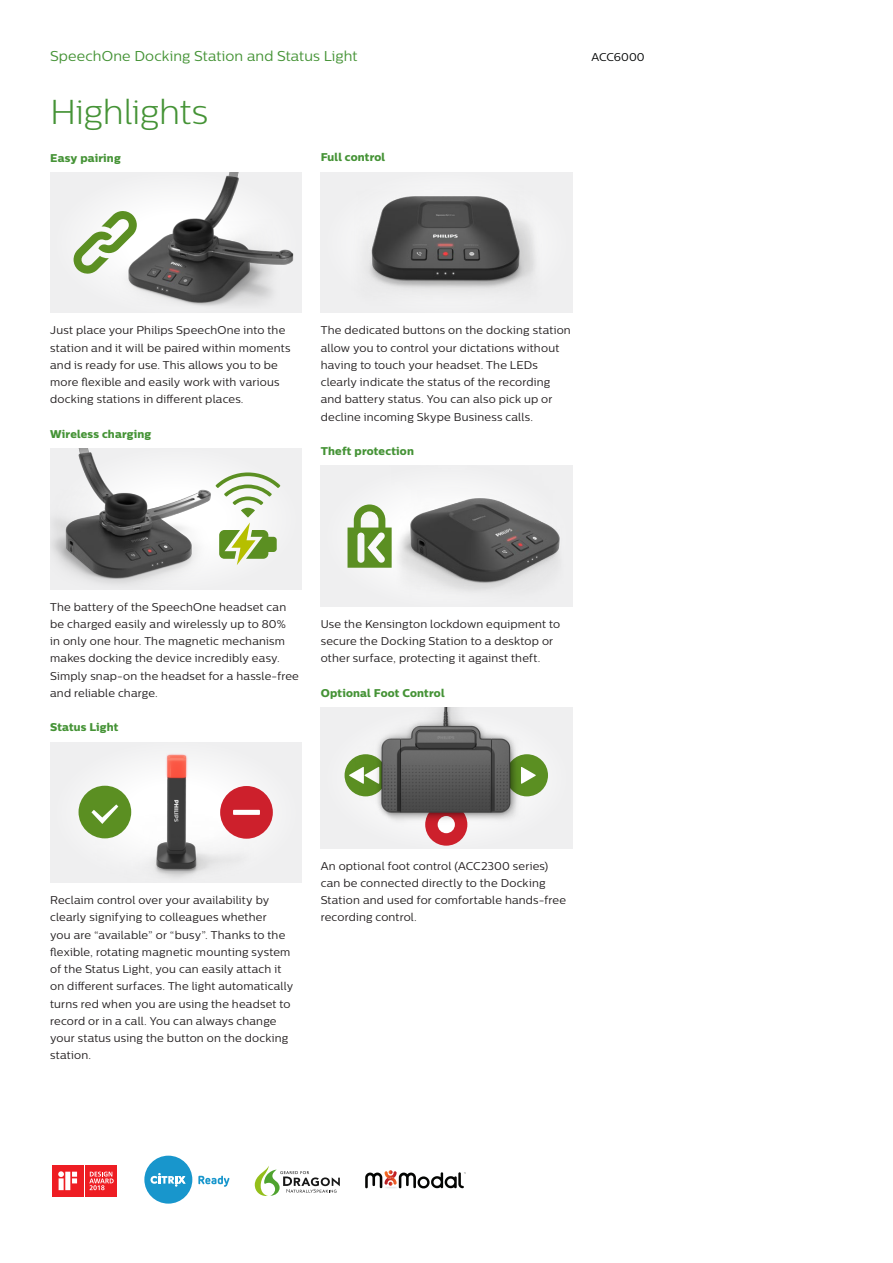
<style>
.page{position:relative;width:893px;height:1263px;background:#fff}
.page>*{position:absolute;margin:0;border:0;box-sizing:border-box;transform-origin:0 0}
.t1{font:300 34.5px "Centrale Sans";letter-spacing:-.01em;color:#459336}
.t2{font:14.25px "Centrale Sans";letter-spacing:.01em;color:#459336}
.t3{font:11.25px/17.2px "Centrale Sans";letter-spacing:.015em;color:#231f20}
.t4{font:11.25px "Centrale Sans X Bold";letter-spacing:.01em;color:#459336}
.t5{font:11.25px "Centrale Sans";color:#030505}
</style>
<div class="page">
<div style="left:50px;top:172px;width:251px;height:141px;background:#efeff0"></div>
<img style="left:128px;top:172px;width:166px;height:134px">
<svg style="left:74px;top:211px;width:63px;height:63px"></svg>
<div style="left:50px;top:449px;width:251px;height:140px;background:#efeff0"></div>
<img style="left:51px;top:449px;width:165px;height:135px">
<svg style="left:216px;top:472px;width:64px;height:93px"></svg>
<div style="left:50px;top:742px;width:251px;height:140px;background:#efeff0"></div>
<img style="left:88px;top:754px;width:181px;height:124px">
<div style="left:79px;top:786px;width:52px;height:52px;background:#5b8f22;border-radius:50%"></div>
<svg style="left:91px;top:804px;width:27px;height:20px"></svg>
<div style="left:220px;top:786px;width:53px;height:53px;background:#cd202c;border-radius:50%"></div>
<svg style="left:233px;top:810px;width:27px;height:5px"></svg>
<div style="left:321px;top:172px;width:251px;height:141px;background:#efeff0"></div>
<img style="left:368px;top:196px;width:166px;height:93px">
<div style="left:321px;top:466px;width:251px;height:140px;background:#efeff0"></div>
<img style="left:392px;top:498px;width:168px;height:92px">
<svg style="left:348px;top:504px;width:44px;height:64px"></svg>
<div style="left:321px;top:708px;width:251px;height:140px;background:#efeff0"></div>
<div style="left:345px;top:754px;width:42px;height:42px;background:#5b8f22;border-radius:50%"></div>
<div style="left:425px;top:803px;width:42px;height:43px;background:#cd202c;border-radius:50%"></div>
<div style="left:438px;top:816px;width:17px;height:17px;background:#fff;border-radius:50%"></div>
<img style="left:349px;top:708px;width:199px;height:118px">
<svg style="left:365px;top:1170px;width:101px;height:18px"></svg>
<svg style="left:255px;top:1166px;width:85px;height:30px"></svg>
<div style="left:144px;top:1156px;width:48px;height:47px;background:#1896cc;border-radius:50%"></div>
<svg style="left:198px;top:1176px;width:31px;height:11px"></svg>
<svg style="left:151px;top:1173px;width:35px;height:14px"></svg>
<div style="left:52px;top:1165px;width:32px;height:32px;background:#ee1d23"></div>
<svg style="left:58px;top:1171px;width:19px;height:19px"></svg>
<div style="left:85px;top:1165px;width:32px;height:32px;background:#ee1d23"></div>
<svg style="left:89px;top:1171px;width:25px;height:19px"></svg>
<p class="t2" style="left:50px;top:48px;width:309px">SpeechOne Docking Station and Status Light</p>
<p class="t5" style="left:591px;top:50px;width:55px">ACC6000</p>
<h1 class="t1" style="left:50px;top:92px;width:159px">Highlights</h1>
<p class="t4" style="left:50px;top:151px;width:72px">Easy pairing</p>
<p class="t4" style="left:321px;top:150px;width:66px">Full control</p>
<p class="t3" style="left:50px;top:321px;width:242px">Just place your Philips SpeechOne into the station and it will be paired within moments and is ready for use. This allows you to be more flexible and easily work with various docking stations in different places.</p>
<p class="t4" style="left:50px;top:427px;width:103px">Wireless charging</p>
<p class="t3" style="left:321px;top:321px;width:252px">The dedicated buttons on the docking station allow you to control your dictations without having to touch your headset. The LEDs clearly indicate the status of the recording and battery status. You can also pick up or decline incoming Skype Business calls.</p>
<p class="t4" style="left:321px;top:444px;width:95px">Theft protection</p>
<p class="t3" style="left:50px;top:598px;width:250px">The battery of the SpeechOne headset can be charged easily and wirelessly up to 80%<br>in only one hour. The magnetic mechanism makes docking the device incredibly easy.<br>Simply snap-on the headset for a hassle-free and reliable charge.</p>
<p class="t4" style="left:50px;top:720px;width:70px">Status Light</p>
<p class="t3" style="left:321px;top:615px;width:241px">Use the Kensington lockdown equipment to secure the Docking Station to a desktop or other surface, protecting it against theft.</p>
<p class="t4" style="left:321px;top:686px;width:125px">Optional Foot Control</p>
<p class="t3" style="left:50px;top:891px;width:245px">Reclaim control over your availability by clearly signifying to colleagues whether<br>you are “available” or “busy”. Thanks to the flexible, rotating magnetic mounting system of the Status Light, you can easily attach it on different surfaces. The light automatically turns red when you are using the headset to record or in a call. You can always change your status using the button on the docking station.</p>
<p class="t3" style="left:321px;top:857px;width:247px">An optional foot control (ACC2300 series) can be connected directly to the Docking Station and used for comfortable hands-free recording control.</p>
</div>
